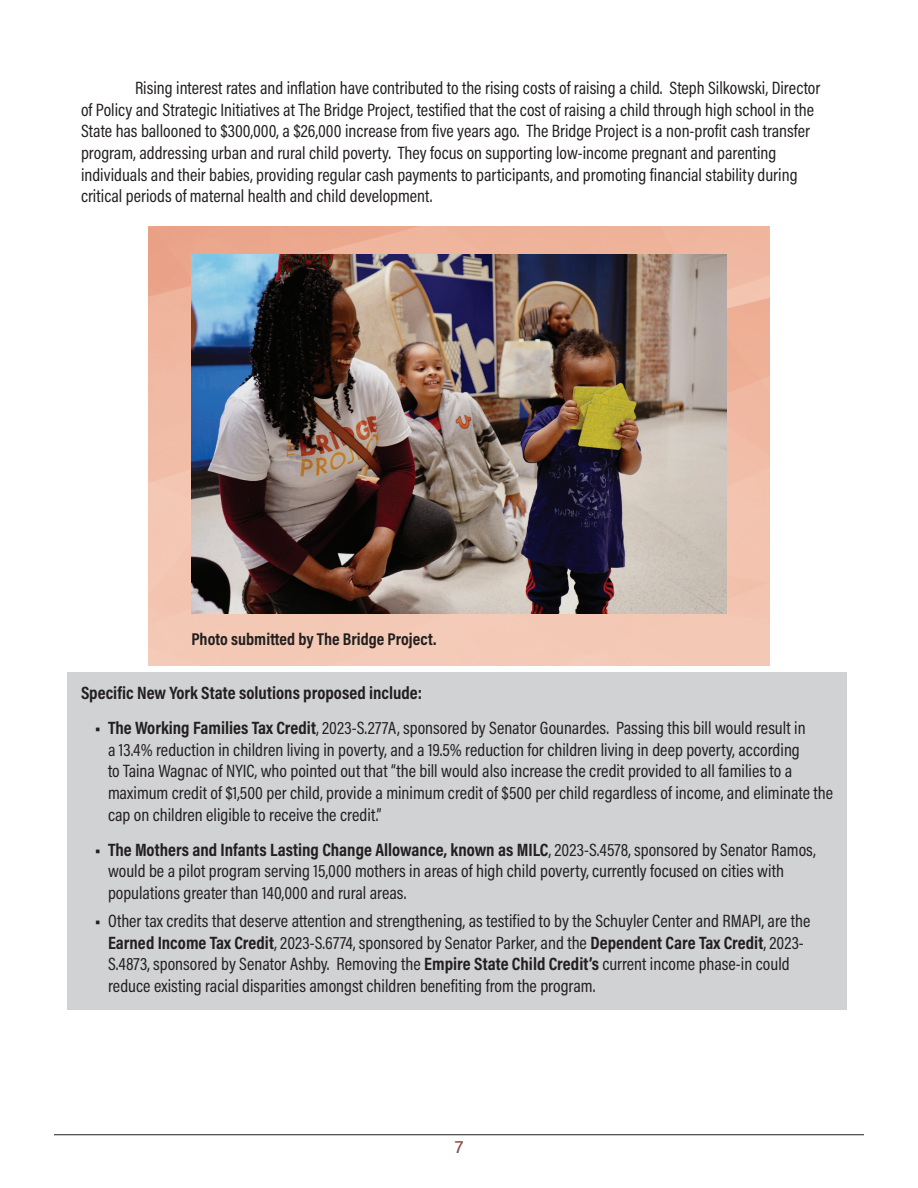
<style>
.page{position:relative;width:918px;height:1188px;background:#fff}
.page>*{position:absolute;margin:0;border:0;box-sizing:border-box;transform-origin:0 0}
.t1{font:18px/21.6px "Acumin Pro Cond";color:#231f20}
.t2{font:700 18px "Acumin Pro Cond";color:#231f20}
.t3{font:500 18px "Acumin Pro";color:#8c4f46}
.t4{font:700 17.25px "Acumin Pro Cond";color:#231f20}
.s1{font-family:"Acumin Pro"}
.s2{font-weight:700}
</style>
<div class="page">
<hr style="left:54px;top:1134px;width:810px;height:1px;background:#231f20">
<img style="left:149px;top:226px;width:620px;height:440px">
<div style="left:68px;top:672px;width:779px;height:45px;background:#d1d2d4"></div>
<div style="left:68px;top:707px;width:779px;height:132px;background:#d1d2d4"></div>
<div style="left:68px;top:829px;width:779px;height:88px;background:#d1d2d4"></div>
<div style="left:68px;top:900px;width:779px;height:110px;background:#d1d2d4"></div>
<img style="left:191px;top:255px;width:536px;height:359px">
<p class="t1" style="left:81px;top:77px;width:741px;text-indent:54px">Rising interest rates and inflation have contributed to the rising costs of raising a child. Steph Silkowski, Director of Policy and Strategic Initiatives at The Bridge Project, testified that the cost of raising a child through high school in the State has ballooned to $300,000, a $26,000 increase from five years ago. The Bridge Project is a non-profit cash transfer program, addressing urban and rural child poverty. They focus on supporting low-income pregnant and parenting individuals and their babies, providing regular cash payments to participants, and promoting financial stability during critical periods of maternal health and child development.</p>
<p class="t4" style="left:191px;top:628px;width:247px">Photo submitted by The Bridge Project.</p>
<p class="t2" style="left:81px;top:681px;width:343px">Specific New York State solutions proposed include:</p>
<p class="t1" style="left:108px;top:717px;width:727px;text-indent:-14px"><span class="s1">•</span> <span class="s2">The Working Families Tax Credit</span>, 2023-S.277A, sponsored by Senator Gounardes. Passing this bill would result in<br>a 13.4% reduction in children living in poverty, and a 19.5% reduction for children living in deep poverty, according<br>to Taina Wagnac of NYIC, who pointed out that “the bill would also increase the credit provided to all families to a maximum credit of $1,500 per child, provide a minimum credit of $500 per child regardless of income, and eliminate the cap on children eligible to receive the credit.”</p>
<p class="t1" style="left:108px;top:838px;width:709px;text-indent:-14px"><span class="s1">•</span> <span class="s2">The Mothers and Infants Lasting Change Allowance, known as MILC</span>, 2023-S.4578, sponsored by Senator Ramos, would be a pilot program serving 15,000 mothers in areas of high child poverty, currently focused on cities with populations greater than 140,000 and rural areas.</p>
<p class="t1" style="left:108px;top:910px;width:704px;text-indent:-14px"><span class="s1">•</span> Other tax credits that deserve attention and strengthening, as testified to by the Schuyler Center and RMAPI, are the <span class="s2">Earned Income Tax Credit</span>, 2023-S.6774, sponsored by Senator Parker, and the <span class="s2">Dependent Care Tax Credit</span>, 2023- S.4873, sponsored by Senator Ashby. Removing the <span class="s2">Empire State Child Credit’s</span> current income phase-in could reduce existing racial disparities amongst children benefiting from the program.</p>
<p class="t3" style="left:455px;top:1134px;width:10px">7</p>
</div>
